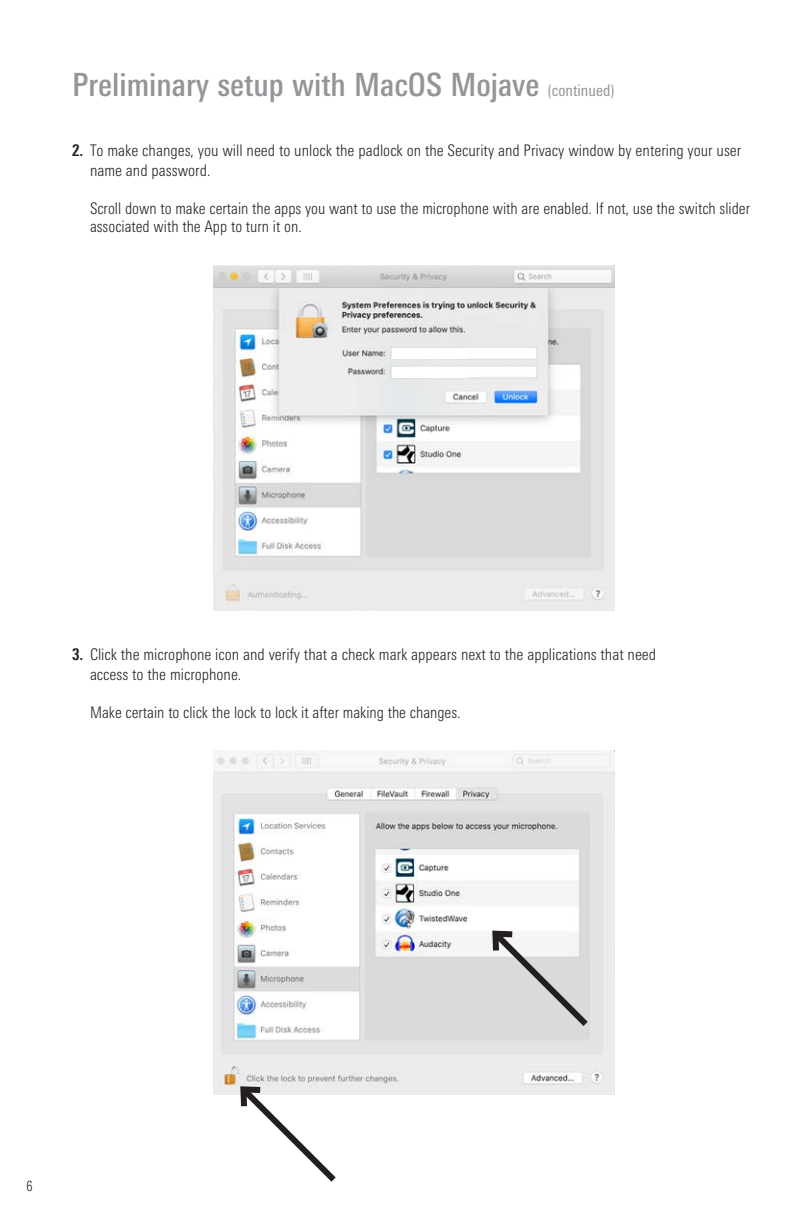
<style>
.page{position:relative;width:792px;height:1224px;background:#fff}
.page>*{position:absolute;margin:0;border:0;box-sizing:border-box;transform-origin:0 0}
.New_Heads{font:500 condensed 32px "Univers Next Pro";color:#939598}
.Introduction{font:300 condensed 16px/20px "Univers Next Pro";color:#231f20}
.t1{font:300 condensed 14px "Univers Next Pro";color:#231f20}
.s1{font-weight:400;font-size:16px}
.s2{font-weight:700}
</style>
<div class="page">
<img style="left:213px;top:751px;width:402px;height:343px">
<svg style="left:235px;top:1081px;width:107px;height:101px"></svg>
<svg style="left:487px;top:925px;width:107px;height:107px"></svg>
<img style="left:213px;top:266px;width:402px;height:344px">
<div style="left:392px;top:349px;width:76px;height:10px;background:#fff"></div>
<div style="left:392px;top:367px;width:76px;height:10px;background:#fff"></div>
<p class="New_Heads" style="left:72px;top:66px;width:544px">Preliminary setup with MacOS Mojave <span class="s1">(continued)</span></p>
<p class="Introduction" style="left:90px;top:140px;width:653px;text-indent:-18px"><span class="s2">2.</span> To make changes, you will need to unlock the padlock on the Security and Privacy window by entering your user name and password.</p>
<p class="Introduction" style="left:90px;top:199px;width:662px;line-height:18px">Scroll down to make certain the apps you want to use the microphone with are enabled. If not, use the switch slider associated with the App to turn it on.</p>
<p class="Introduction" style="left:90px;top:644px;width:568px;text-indent:-18px"><span class="s2">3.</span> Click the microphone icon and verify that a check mark appears next to the applications that need access to the microphone.</p>
<p class="Introduction" style="left:90px;top:702px;width:372px">Make certain to click the lock to lock it after making the changes.</p>
<p class="t1" style="left:27px;top:1178px;width:8px">6</p>
</div>
